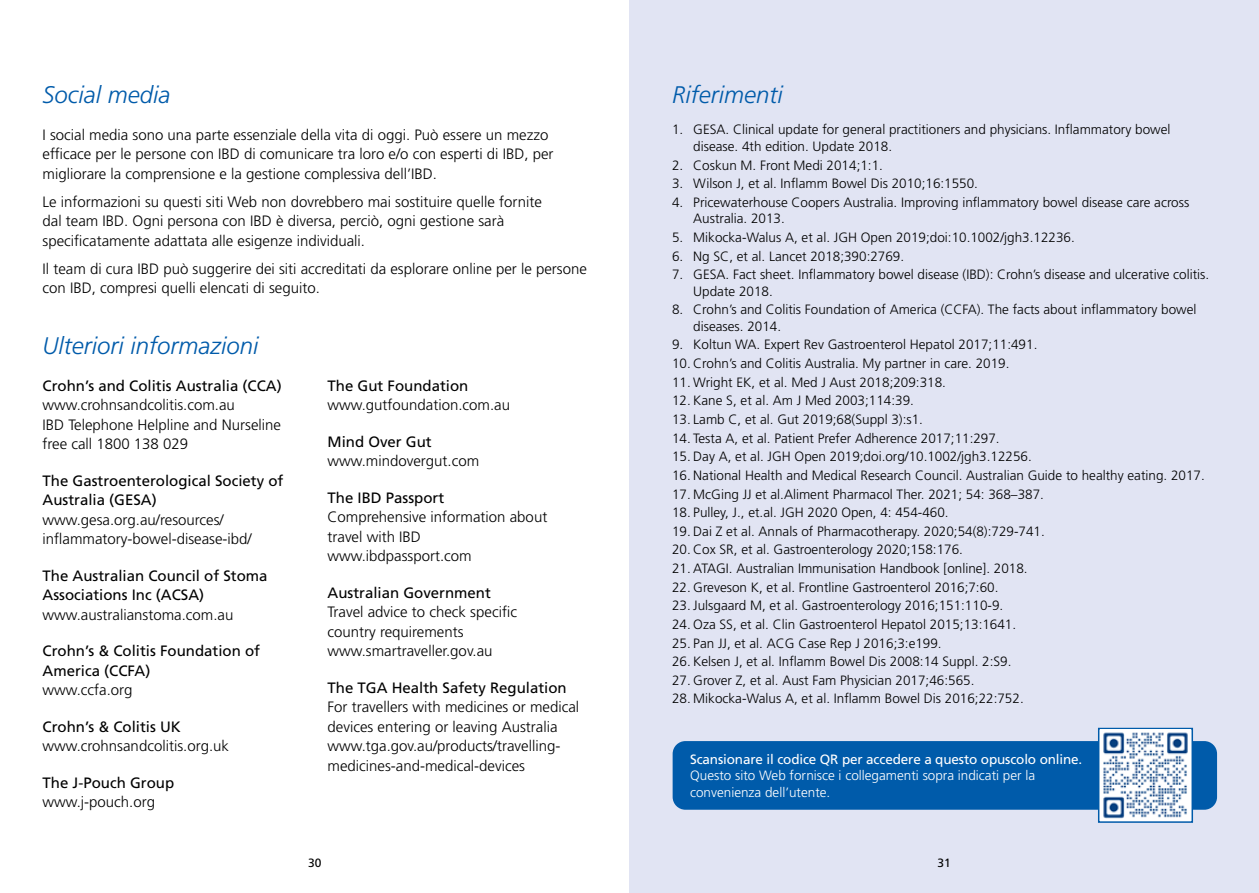
<style>
.page{position:relative;width:1259px;height:893px;background:#fff}
.page>*{position:absolute;margin:0;border:0;box-sizing:border-box;transform-origin:0 0}
.t1{font:italic 300 24px "Frutiger LT Std";color:#005baa}
.t2{font:300 15px/19.5px "Frutiger LT Std";color:#000}
.t3{font:15px/19.5px "Frutiger LT Std";color:#000}
.t4{font:300 13.5px/16.5px "Frutiger LT Std";color:#000}
.t5{font:300 13.5px/16.5px "Frutiger LT Std";color:#fff}
.t6{font:13.5px "Frutiger LT Std";letter-spacing:-.01em;color:#fff}
.t7{font:12px "Frutiger LT Std";color:#000}
</style>
<div class="page">
<div style="left:629px;top:0;width:630px;height:893px;background:#e1e4f3"></div>
<div style="left:672px;top:741px;width:545px;height:69px;background:#005baa;border-radius:13px"></div>
<svg style="left:1098px;top:728px;width:95px;height:95px"></svg>
<img style="left:1100px;top:730px;width:90px;height:90px">
<h1 class="t1" style="left:43px;top:81px;width:129px">Social media</h1>
<p class="t2" style="left:43px;top:125px;width:512px">I social media sono una parte essenziale della vita di oggi. Può essere un mezzo efficace per le persone con IBD di comunicare tra loro e/o con esperti di IBD, per migliorare la comprensione e la gestione complessiva dell’IBD.</p>
<p class="t2" style="left:43px;top:192px;width:501px">Le informazioni su questi siti Web non dovrebbero mai sostituire quelle fornite dal team IBD. Ogni persona con IBD è diversa, perciò, ogni gestione sarà specificatamente adattata alle esigenze individuali.</p>
<p class="t2" style="left:43px;top:259px;width:546px">Il team di cura IBD può suggerire dei siti accreditati da esplorare online per le persone con IBD, compresi quelli elencati di seguito.</p>
<h1 class="t1" style="left:43px;top:332px;width:217px">Ulteriori informazioni</h1>
<p class="t3" style="left:43px;top:376px;width:241px">Crohn’s and Colitis Australia (CCA)</p>
<p class="t2" style="left:43px;top:395px;width:240px">www.crohnsandcolitis.com.au<br>IBD Telephone Helpline and Nurseline free call 1800 138 029</p>
<p class="t3" style="left:43px;top:471px;width:242px">The Gastroenterological Society of<br>Australia (GESA)</p>
<p class="t2" style="left:43px;top:510px;width:211px">www.gesa.org.au/resources/ inflammatory-bowel-disease-ibd/</p>
<p class="t3" style="left:43px;top:566px;width:227px">The Australian Council of Stoma<br>Associations Inc (ACSA)</p>
<p class="t2" style="left:43px;top:605px;width:192px">www.australianstoma.com.au</p>
<p class="t3" style="left:43px;top:641px;width:219px">Crohn’s &amp; Colitis Foundation of<br>America (CCFA)</p>
<p class="t2" style="left:43px;top:680px;width:92px">www.ccfa.org</p>
<p class="t3" style="left:43px;top:717px;width:140px">Crohn’s &amp; Colitis UK</p>
<p class="t2" style="left:43px;top:736px;width:188px">www.crohnsandcolitis.org.uk</p>
<p class="t3" style="left:43px;top:773px;width:133px">The J-Pouch Group</p>
<p class="t2" style="left:43px;top:792px;width:114px">www.j-pouch.org</p>
<p class="t3" style="left:327px;top:376px;width:142px">The Gut Foundation</p>
<p class="t2" style="left:327px;top:395px;width:184px">www.gutfoundation.com.au</p>
<p class="t3" style="left:327px;top:432px;width:106px">Mind Over Gut</p>
<p class="t2" style="left:327px;top:451px;width:153px">www.mindovergut.com</p>
<p class="t3" style="left:327px;top:488px;width:118px">The IBD Passport</p>
<p class="t2" style="left:327px;top:507px;width:221px">Comprehensive information about travel with IBD www.ibdpassport.com</p>
<p class="t3" style="left:327px;top:583px;width:165px">Australian Government</p>
<p class="t2" style="left:327px;top:602px;width:191px">Travel advice to check specific country requirements www.smartraveller.gov.au</p>
<p class="t3" style="left:327px;top:678px;width:241px">The TGA Health Safety Regulation</p>
<p class="t2" style="left:327px;top:697px;width:253px">For travellers with medicines or medical devices entering or leaving Australia www.tga.gov.au/products/travelling&shy;medicines-and-medical-devices</p>
<p class="t7" style="left:308px;top:856px;width:15px">30</p>
<h1 class="t1" style="left:672px;top:81px;width:112px">Riferimenti</h1>
<p class="t4" style="left:693px;top:122px;width:479px;text-indent:-21px">1. GESA. Clinical update for general practitioners and physicians. Inflammatory bowel disease. 4th edition. Update 2018.</p>
<p class="t4" style="left:672px;top:157px;width:212px">2. Coskun M. Front Medi 2014;1:1.</p>
<p class="t4" style="left:672px;top:175px;width:307px">3. Wilson J, et al. Inflamm Bowel Dis 2010;16:1550.</p>
<p class="t4" style="left:693px;top:194px;width:497px;text-indent:-21px">4. Pricewaterhouse Coopers Australia. Improving inflammatory bowel disease care across<br>Australia. 2013.</p>
<p class="t4" style="left:672px;top:229px;width:404px">5. Mikocka‐Walus A, et al. JGH Open 2019;doi:10.1002/jgh3.12236.</p>
<p class="t4" style="left:672px;top:248px;width:234px">6. Ng SC, et al. Lancet 2018;390:2769.</p>
<p class="t4" style="left:693px;top:266px;width:517px;text-indent:-21px">7. GESA. Fact sheet. Inflammatory bowel disease (IBD): Crohn’s disease and ulcerative colitis.<br>Update 2018.</p>
<p class="t4" style="left:693px;top:302px;width:505px;text-indent:-21px">8. Crohn’s and Colitis Foundation of America (CCFA). The facts about inflammatory bowel diseases. 2014.</p>
<p class="t4" style="left:672px;top:337px;width:367px">9. Koltun WA. Expert Rev Gastroenterol Hepatol 2017;11:491.</p>
<p class="t4" style="left:672px;top:355px;width:339px">10. Crohn’s and Colitis Australia. My partner in care. 2019.</p>
<p class="t4" style="left:672px;top:374px;width:275px">11. Wright EK, et al. Med J Aust 2018;209:318.</p>
<p class="t4" style="left:672px;top:393px;width:243px">12. Kane S, et al. Am J Med 2003;114:39.</p>
<p class="t4" style="left:672px;top:411px;width:252px">13. Lamb C, et al. Gut 2019;68(Suppl 3):s1.</p>
<p class="t4" style="left:672px;top:430px;width:329px">14. Testa A, et al. Patient Prefer Adherence 2017;11:297.</p>
<p class="t4" style="left:672px;top:449px;width:361px">15. Day A, et al. JGH Open 2019;doi.org/10.1002/jgh3.12256.</p>
<p class="t4" style="left:672px;top:467px;width:534px">16. National Health and Medical Research Council. Australian Guide to healthy eating. 2017.</p>
<p class="t4" style="left:672px;top:486px;width:373px">17. McGing JJ et al.Aliment Pharmacol Ther. 2021; 54: 368–387.</p>
<p class="t4" style="left:672px;top:504px;width:278px">18. Pulley, J., et.al. JGH 2020 Open, 4: 454-460.</p>
<p class="t4" style="left:672px;top:523px;width:374px">19. Dai Z et al. Annals of Pharmacotherapy. 2020;54(8):729-741.</p>
<p class="t4" style="left:672px;top:542px;width:292px">20. Cox SR, et al. Gastroenterology 2020;158:176.</p>
<p class="t4" style="left:672px;top:560px;width:357px">21. ATAGI. Australian Immunisation Handbook [online]. 2018.</p>
<p class="t4" style="left:672px;top:579px;width:328px">22. Greveson K, et al. Frontline Gastroenterol 2016;7:60.</p>
<p class="t4" style="left:672px;top:598px;width:333px">23. Julsgaard M, et al. Gastroenterology 2016;151:110-9.</p>
<p class="t4" style="left:672px;top:616px;width:346px">24. Oza SS, et al. Clin Gastroenterol Hepatol 2015;13:1641.</p>
<p class="t4" style="left:672px;top:635px;width:271px">25. Pan JJ, et al. ACG Case Rep J 2016;3:e199.</p>
<p class="t4" style="left:672px;top:653px;width:341px">26. Kelsen J, et al. Inflamm Bowel Dis 2008:14 Suppl. 2:S9.</p>
<p class="t4" style="left:672px;top:672px;width:304px">27. Grover Z, et al. Aust Fam Physician 2017;46:565.</p>
<p class="t4" style="left:672px;top:691px;width:353px">28. Mikocka-Walus A, et al. Inflamm Bowel Dis 2016;22:752.</p>
<p class="t6" style="left:690px;top:751px;width:394px">Scansionare il codice QR per accedere a questo opuscolo online.</p>
<p class="t5" style="left:690px;top:768px;width:347px">Questo sito Web fornisce i collegamenti sopra indicati per la convenienza dell’utente.</p>
<p class="t7" style="left:937px;top:856px;width:15px">31</p>
</div>
